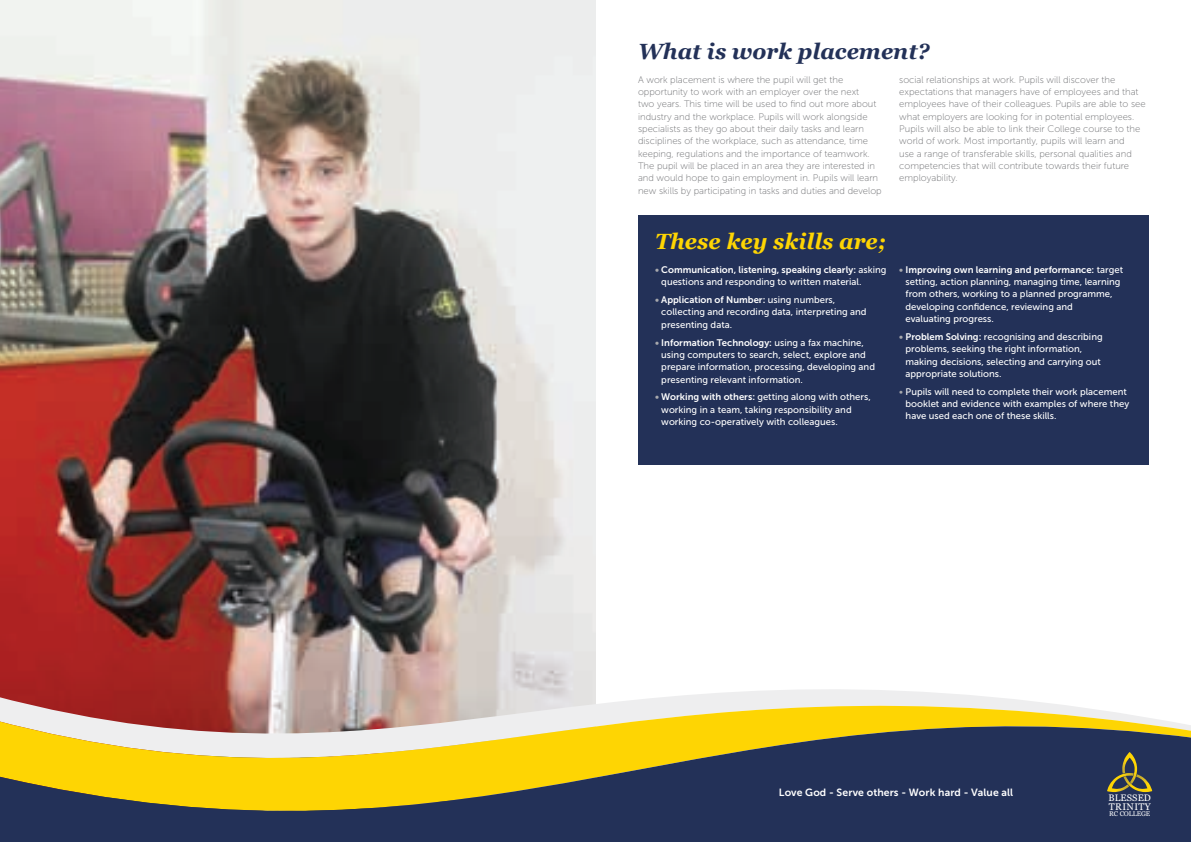
<style>
.page{position:relative;width:1191px;height:842px;background:#fff}
.page>*{position:absolute;margin:0;border:0;box-sizing:border-box;transform-origin:0 0}
.t1{font:italic 700 22px "Georgia";color:#233158}
.t2{font:italic 700 22px "Georgia";color:#fed503}
.t3{font:10.4px "Museo Sans 700";letter-spacing:.01em;color:#fff}
.t4{font:9.7px "Georgia";letter-spacing:.04em;color:#fff}
.t5{font:9.5px/12.3px "Museo Sans 100";color:#6c6d70}
.t6{font:9.5px/12.3px "Museo Sans 500";color:#fff}
.t7{font:9.5px "Museo Sans 700";color:#fff}
.t8{font:9.4px "Georgia";letter-spacing:.01em;color:#fff}
.t9{font:6.8px "Georgia";letter-spacing:-.02em;color:#fff}
.s1{color:#a8a9ad}
.s2{font-family:"Museo Sans 500"}
.s3{font-family:"Museo Sans 700";color:#a8a9ad}
.s4{font-family:"Museo Sans 700"}
</style>
<div class="page">
<img style="left:0;top:0;width:595px;height:610px">
<svg style="left:0;top:610px;width:596px;height:28px;background:#986c69"></svg>
<svg style="left:0;top:638px;width:596px;height:35px;background:#be827e"></svg>
<svg style="left:0;top:673px;width:1191px;height:169px;background:#968967"></svg>
<svg style="left:1107px;top:752px;width:45px;height:40px;background:#545546"></svg>
<div style="left:638px;top:215px;width:510px;height:250px;background:#233158"></div>
<h1 class="t1" style="left:638px;top:35px;width:293px">What is work placement?</h1>
<p class="t5" style="left:638px;top:73px;width:245px">A work placement is where the pupil will get the opportunity to work with an employer over the next<br>two years. This time will be used to find out more about industry and the workplace. Pupils will work alongside specialists as they go about their daily tasks and learn disciplines of the workplace, such as attendance, time keeping, regulations and the importance of teamwork.<br>The pupil will be placed in an area they are interested in and would hope to gain employment in. Pupils will learn new skills by participating in tasks and duties and develop</p>
<p class="t5" style="left:899px;top:74px;width:248px">social relationships at work. Pupils will discover the expectations that managers have of employees and that employees have of their colleagues. Pupils are able to see what employers are looking for in potential employees.<br>Pupils will also be able to link their College course to the world of work. Most importantly, pupils will learn and<br>use a range of transferable skills, personal qualities and competencies that will contribute towards their future employability.</p>
<h1 class="t2" style="left:655px;top:225px;width:232px">These key skills are;</h1>
<p class="t7" style="left:655px;top:264px;width:233px"><span class="s1">•</span> Communication, listening, speaking clearly: <span class="s2">asking</span></p>
<p class="t6" style="left:661px;top:276px;width:202px">questions and responding to written material.</p>
<p class="t7" style="left:655px;top:294px;width:182px"><span class="s1">•</span> Application of Number: <span class="s2">using numbers,</span></p>
<p class="t6" style="left:661px;top:306px;width:207px">collecting and recording data, interpreting and presenting data.</p>
<p class="t7" style="left:655px;top:337px;width:210px"><span class="s1">•</span> Information Technology: <span class="s2">using a fax machine,</span></p>
<p class="t6" style="left:661px;top:348px;width:215px">using computers to search, select, explore and prepare information, processing, developing and presenting relevant information.</p>
<p class="t6" style="left:661px;top:391px;width:211px;text-indent:-6px"><span class="s3">•</span> <span class="s4">Working with others:</span> getting along with others, working in a team, taking responsibility and working co-operatively with colleagues.</p>
<p class="t7" style="left:899px;top:264px;width:225px"><span class="s1">•</span> Improving own learning and performance: <span class="s2">target</span></p>
<p class="t6" style="left:905px;top:276px;width:216px">setting, action planning, managing time, learning from others, working to a planned programme, developing confidence, reviewing and evaluating progress.</p>
<p class="t6" style="left:905px;top:331px;width:199px;text-indent:-6px"><span class="s3">•</span> <span class="s4">Problem Solving:</span> recognising and describing problems, seeking the right information, making decisions, selecting and carrying out appropriate solutions.</p>
<p class="t6" style="left:905px;top:385px;width:225px;text-indent:-6px"><span class="s1">•</span> Pupils will need to complete their work placement booklet and evidence with examples of where they have used each one of these skills.</p>
<p class="t3" style="left:779px;top:787px;width:236px">Love God - Serve others - Work hard - Value all</p>
<p class="t8" style="left:1108px;top:791px;width:44px">BLESSED</p>
<p class="t4" style="left:1108px;top:799px;width:43px">TRINITY</p>
<p class="t9" style="left:1109px;top:809px;width:42px">RC COLLEGE</p>
</div>
